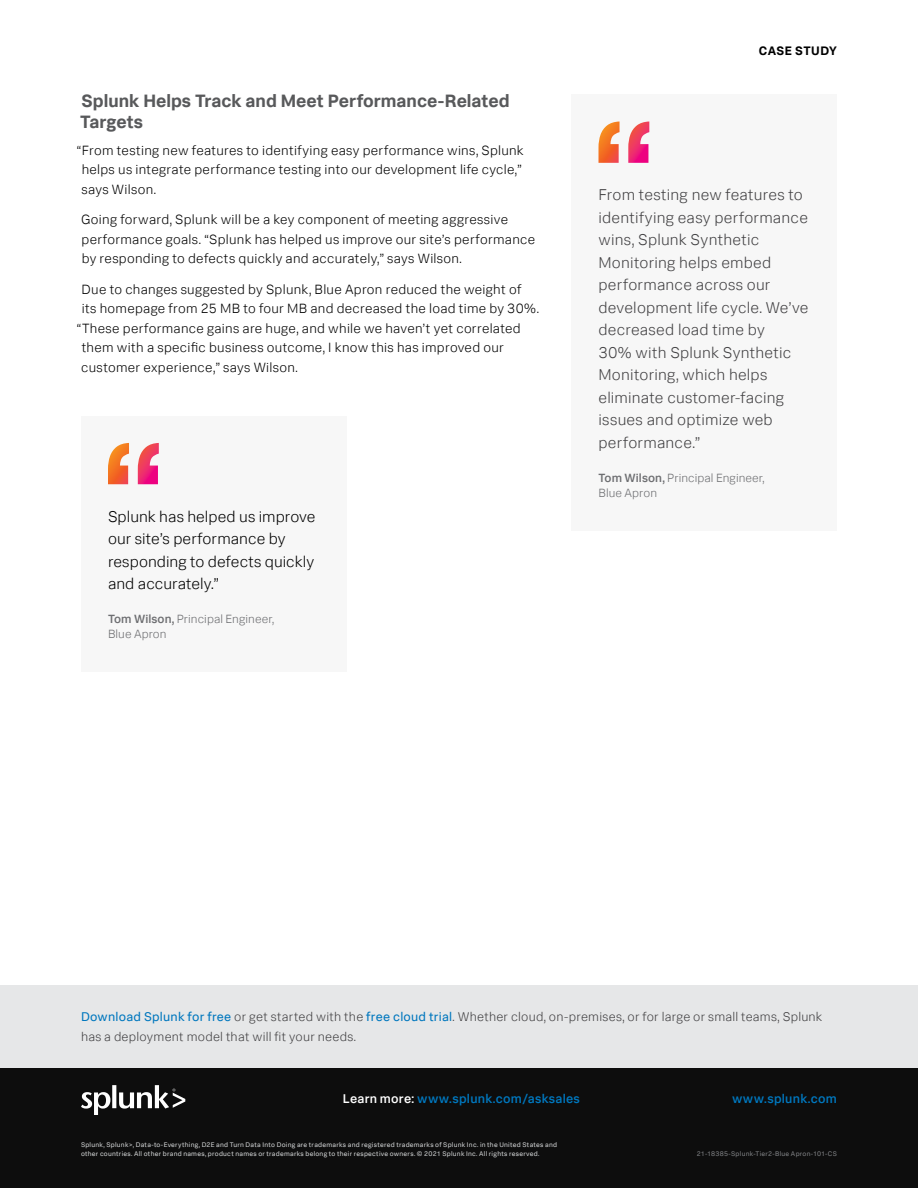
<style>
.page{position:relative;width:918px;height:1188px;background:#fff}
.page>*{position:absolute;margin:0;border:0;box-sizing:border-box;transform-origin:0 0}
.Subhead_1{font:700 18px/21px "Splunk Data Sans Pro";color:#58595b}
.Pull_Quote{font:300 15.75px/22.5px "Splunk Data Sans Pro";letter-spacing:.015em;color:#414042}
.Pull_Quote-2{font:300 15.75px/22.5px "Splunk Data Sans Pro";letter-spacing:.005em;color:#000}
.Body{font:300 13.5px/19.5px "Splunk Data Sans Pro";letter-spacing:.02em;color:#000}
.Download_box_body_te{font:300 12.75px/19.5px "Splunk Data Sans";letter-spacing:.02em;color:#414042}
.t1{font:500 12.75px "Splunk Data Sans Pro";letter-spacing:.02em;color:#0077be}
.t2{font:700 12.3px "Splunk Data Sans Pro";letter-spacing:.035em;color:#000}
.Pull_Quote_attribute{font:300 12px/15px "Splunk Data Sans Pro";letter-spacing:.005em;color:#6d6e71}
.t3{font:6.75px/8.7px "Splunk Data Sans Pro";letter-spacing:.035em;color:#d1d3d4}
.t4{font:6.75px "Splunk Data Sans Pro";letter-spacing:.035em;color:#808285}
.s1{font-weight:500}
.s2{font-weight:400;color:#0077be}
.s3{color:#fff}
</style>
<div class="page">
<div style="left:0;top:1066px;width:918px;height:122px;background:#0d0d0d"></div>
<svg style="left:81px;top:1085px;width:104px;height:29px"></svg>
<div style="left:0;top:986px;width:918px;height:82px;background:#e6e7e8"></div>
<div style="left:572px;top:94px;width:265px;height:437px;background:#f7f7f7"></div>
<svg style="left:598px;top:122px;width:51px;height:41px"></svg>
<div style="left:81px;top:416px;width:265px;height:256px;background:#f7f7f7"></div>
<svg style="left:108px;top:443px;width:51px;height:41px"></svg>
<p class="Subhead_1" style="left:80px;top:90px;width:431px">Splunk Helps Track and Meet Performance-Related<br>Targets</p>
<p class="Body" style="left:82px;top:140px;width:444px;text-indent:-5px">“From testing new features to identifying easy performance wins, Splunk helps us integrate performance testing into our development life cycle,” says Wilson.</p>
<p class="Body" style="left:81px;top:210px;width:456px">Going forward, Splunk will be a key component of meeting aggressive performance goals. “Splunk has helped us improve our site’s performance by responding to defects quickly and accurately,” says Wilson.</p>
<p class="Body" style="left:82px;top:279px;width:441px">Due to changes suggested by Splunk, Blue Apron reduced the weight of</p>
<p class="Body" style="left:82px;top:299px;width:459px">its homepage from 25 MB to four MB and decreased the load time by 30%.</p>
<p class="Body" style="left:77px;top:318px;width:445px">“These performance gains are huge, and while we haven’t yet correlated</p>
<p class="Body" style="left:82px;top:338px;width:424px">them with a specific business outcome, I know this has improved our</p>
<p class="Body" style="left:81px;top:357px;width:218px">customer experience,” says Wilson.</p>
<p class="Pull_Quote-2" style="left:108px;top:505px;width:209px">Splunk has helped us improve our site’s performance by responding to defects quickly and accurately.”</p>
<p class="Pull_Quote_attribute" style="left:108px;top:611px;width:168px"><span class="s1">Tom Wilson,</span> Principal Engineer,<br>Blue Apron</p>
<p class="t2" style="left:759px;top:43px;width:80px">CASE STUDY</p>
<p class="Pull_Quote" style="left:598px;top:183px;width:212px">From testing new features to identifying easy performance wins, Splunk Synthetic<br>Monitoring helps embed performance across our development life cycle. We’ve decreased load time by<br>30% with Splunk Synthetic<br>Monitoring, which helps eliminate customer-facing issues and optimize web performance.”</p>
<p class="Pull_Quote_attribute" style="left:598px;top:470px;width:168px"><span class="s1">Tom Wilson,</span> Principal Engineer,<br>Blue Apron</p>
<p class="Download_box_body_te" style="left:81px;top:1007px;width:743px"><span class="s2">Download Splunk for free</span> or get started with the <span class="s2">free cloud trial</span>. Whether cloud, on-premises, or for large or small teams, Splunk has a deployment model that will fit your needs.</p>
<p class="t1" style="left:343px;top:1091px;width:239px"><span class="s3">Learn more:</span> www.splunk.com/asksales</p>
<p class="t1" style="left:732px;top:1091px;width:106px">www.splunk.com</p>
<p class="t3" style="left:81px;top:1141px;width:478px">Splunk, Splunk&gt;, Data-to-Everything, D2E and Turn Data Into Doing are trademarks and registered trademarks of Splunk Inc. in the United States and other countries. All other brand names, product names or trademarks belong to their respective owners. © 2021 Splunk Inc. All rights reserved.</p>
<p class="t4" style="left:697px;top:1150px;width:142px">21-18385-Splunk-Tier2-Blue Apron-101-CS</p>
</div>
